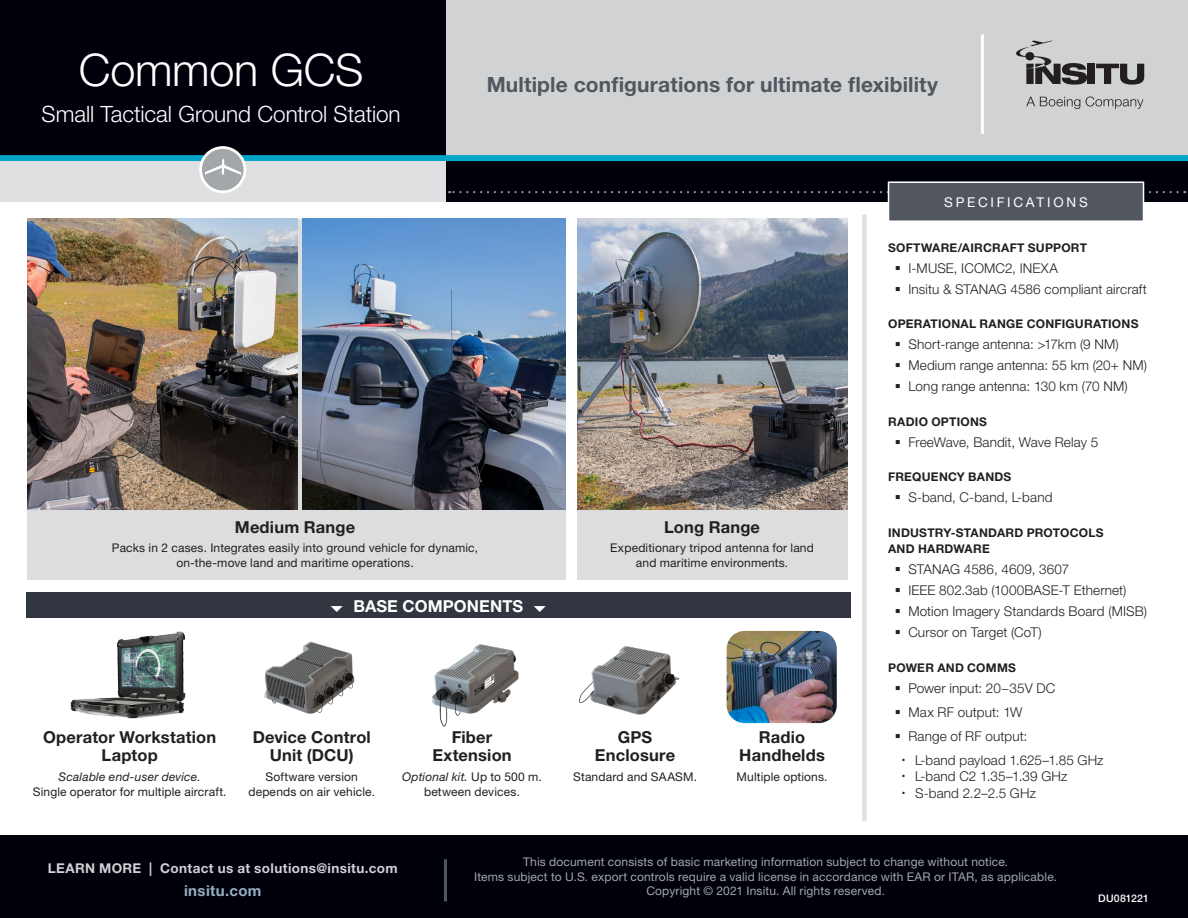
<style>
.page{position:relative;width:1188px;height:918px;background:#fff}
.page>*{position:absolute;margin:0;border:0;box-sizing:border-box;transform-origin:0 0}
.LgCard_Title{font:300 45px "Helvetica Neue LT Std";letter-spacing:-.005em;color:#fff}
.LgCard_Subtitle{font:300 22.5px "Helvetica Neue LT Std";letter-spacing:-.005em;color:#fff}
.LgCard_TopBar_Headli{font:700 21px "Helvetica Neue LT Std";letter-spacing:.005em;color:#52565f}
.LgCard_caption1{font:700 16.5px/18px "Helvetica Neue LT Std";letter-spacing:.01em;color:#231f20;text-align:center}
.LgCard_Side2_IntroPa{font:700 16.5px "Helvetica Neue LT Std";letter-spacing:.005em;color:#fff}
.t1{font:700 15px "Helvetica Neue LT Std";letter-spacing:.025em;color:#96afc2}
.t2{font:300 13.5px "Helvetica Neue LT Std";letter-spacing:.01em;color:#231f20}
.t3{font:700 13.5px "Helvetica Neue LT Std";letter-spacing:.03em;color:#d1d2d4}
.Inside_Main_headings{font:13.5px "Helvetica Neue LT Std";letter-spacing:.205em;color:#fff}
.LgCard_caption2{font:12px/15px "Helvetica Neue LT Std";letter-spacing:.015em;color:#231f20;text-align:center}
.t4{font:12px/14.2px "Helvetica Neue LT Std";letter-spacing:.015em;color:#a3a7a9;text-align:center}
.LgCard_SpecsList_Sub{font:700 12px/16.5px "Helvetica Neue LT Std";letter-spacing:.02em;color:#231f20}
.Footer_Control_Numbe{font:500 10.5px "Helvetica Neue LT Std";letter-spacing:.02em;color:#fff}
.s1{font-style:italic}
</style>
<div class="page">
<div style="left:446px;top:0;width:742px;height:155px;background:#d1d2d4"></div>
<div style="left:0;top:836px;width:1188px;height:82px;background:#00000b"></div>
<div style="left:0;top:0;width:446px;height:155px;background:#00000b"></div>
<svg style="left:1026px;top:97px;width:54px;height:12px"></svg>
<svg style="left:1086px;top:96px;width:57px;height:13px"></svg>
<div style="left:1088px;top:64px;width:7px;height:20px;background:#231f20"></div>
<svg style="left:1096px;top:64px;width:48px;height:21px"></svg>
<svg style="left:1016px;top:40px;width:71px;height:45px"></svg>
<div style="left:446px;top:161px;width:742px;height:40px;background:#00000b"></div>
<div style="left:0;top:155px;width:1188px;height:6px;background:#00a5c8"></div>
<svg style="left:449px;top:191px;width:729px;height:2px"></svg>
<hr style="left:981px;top:34px;width:3px;height:100px;background:#fff">
<hr style="left:444px;top:859px;width:3px;height:43px;background:#52565f">
<div style="left:577px;top:510px;width:271px;height:70px;background:#dcdddf"></div>
<div style="left:28px;top:219px;width:538px;height:361px;background:#dcdddf"></div>
<div style="left:0;top:161px;width:446px;height:40px;background:#dfe0e1"></div>
<div style="left:889px;top:182px;width:255px;height:39px;background:#52565f"></div>
<div style="left:888px;top:181px;width:256px;height:41px;border:2px solid #fff"></div>
<img style="left:264px;top:641px;width:91px;height:73px">
<img style="left:71px;top:631px;width:115px;height:88px">
<div style="left:26px;top:592px;width:825px;height:26px;background:#323640"></div>
<img style="left:432px;top:644px;width:87px;height:83px">
<img style="left:578px;top:646px;width:102px;height:69px">
<img style="left:727px;top:631px;width:110px;height:92px">
<img style="left:577px;top:219px;width:270px;height:291px">
<img style="left:303px;top:219px;width:263px;height:291px">
<div style="left:862px;top:214px;width:5px;height:607px;background:#dfe0e1"></div>
<div style="left:201px;top:148px;width:44px;height:44px;background:#a3a7a9;border-radius:50%"></div>
<svg style="left:205px;top:158px;width:36px;height:17px"></svg>
<div style="left:199px;top:146px;width:47px;height:47px;border:3px solid #fff;border-radius:50%"></div>
<img style="left:28px;top:219px;width:270px;height:291px">
<p class="LgCard_Title" style="left:79px;top:42px;width:286px">Common GCS</p>
<p class="LgCard_Subtitle" style="left:42px;top:100px;width:361px">Small Tactical Ground Control Station</p>
<p class="LgCard_TopBar_Headli" style="left:487px;top:71px;width:453px">Multiple configurations for ultimate flexibility</p>
<p class="Inside_Main_headings" style="left:944px;top:194px;width:145px">SPECIFICATIONS</p>
<p class="LgCard_caption1" style="left:235px;top:517px;width:122px">Medium Range</p>
<p class="LgCard_caption2" style="left:112px;top:540px;width:368px">Packs in 2 cases. Integrates easily into ground vehicle for dynamic, on-the-move land and maritime operations.</p>
<p class="LgCard_Side2_IntroPa" style="left:353px;top:595px;width:171px">BASE COMPONENTS</p>
<p class="LgCard_caption1" style="left:664px;top:517px;width:98px">Long Range</p>
<p class="LgCard_caption2" style="left:610px;top:540px;width:205px">Expeditionary tripod antenna for land and maritime environments.</p>
<p class="LgCard_caption1" style="left:43px;top:728px;width:175px">Operator Workstation<br>Laptop</p>
<p class="LgCard_caption2" style="left:33px;top:769px;width:195px"><span class="s1">Scalable end-user device.<br></span>Single operator for multiple aircraft.</p>
<p class="LgCard_caption1" style="left:253px;top:728px;width:120px">Device Control<br>Unit (DCU)</p>
<p class="LgCard_caption2" style="left:248px;top:769px;width:128px">Software version depends on air vehicle.</p>
<p class="LgCard_caption1" style="left:432px;top:728px;width:81px">Fiber<br>Extension</p>
<p class="LgCard_caption2" style="left:402px;top:769px;width:141px"><span class="s1">Optional kit.</span> Up to 500 m. between devices.</p>
<p class="LgCard_caption1" style="left:595px;top:728px;width:82px">GPS<br>Enclosure</p>
<p class="LgCard_caption2" style="left:573px;top:769px;width:126px">Standard and SAASM.</p>
<p class="LgCard_caption1" style="left:739px;top:728px;width:87px">Radio<br>Handhelds</p>
<p class="LgCard_caption2" style="left:737px;top:769px;width:92px">Multiple options.</p>
<p class="LgCard_SpecsList_Sub" style="left:888px;top:239px;width:200px">SOFTWARE/AIRCRAFT SUPPORT</p>
<p class="t2" style="left:908px;top:260px;width:151px">I-MUSE, ICOMC2, INEXA</p>
<p class="t2" style="left:908px;top:281px;width:240px">Insitu &amp; STANAG 4586 compliant aircraft</p>
<p class="LgCard_SpecsList_Sub" style="left:888px;top:315px;width:252px">OPERATIONAL RANGE CONFIGURATIONS</p>
<p class="t2" style="left:908px;top:336px;width:212px">Short-range antenna: &gt;17km (9 NM)</p>
<p class="t2" style="left:908px;top:357px;width:240px">Medium range antenna: 55 km (20+ NM)</p>
<p class="t2" style="left:908px;top:378px;width:221px">Long range antenna: 130 km (70 NM)</p>
<p class="LgCard_SpecsList_Sub" style="left:888px;top:413px;width:100px">RADIO OPTIONS</p>
<p class="t2" style="left:908px;top:434px;width:191px">FreeWave, Bandit, Wave Relay 5</p>
<p class="LgCard_SpecsList_Sub" style="left:888px;top:468px;width:125px">FREQUENCY BANDS</p>
<p class="t2" style="left:908px;top:489px;width:146px">S-band, C-band, L-band</p>
<p class="LgCard_SpecsList_Sub" style="left:888px;top:524px;width:217px">INDUSTRY-STANDARD PROTOCOLS<br>AND HARDWARE</p>
<p class="t2" style="left:908px;top:561px;width:162px">STANAG 4586, 4609, 3607</p>
<p class="t2" style="left:908px;top:582px;width:220px">IEEE 802.3ab (1000BASE-T Ethernet)</p>
<p class="t2" style="left:908px;top:603px;width:240px">Motion Imagery Standards Board (MISB)</p>
<p class="t2" style="left:908px;top:624px;width:135px">Cursor on Target (CoT)</p>
<p class="LgCard_SpecsList_Sub" style="left:888px;top:659px;width:129px">POWER AND COMMS</p>
<p class="t2" style="left:908px;top:680px;width:148px">Power input: 20−35V DC</p>
<p class="t2" style="left:908px;top:704px;width:115px">Max RF output: 1W</p>
<p class="t2" style="left:908px;top:728px;width:120px">Range of RF output:</p>
<p class="t2" style="left:915px;top:752px;width:190px">L-band payload 1.625–1.85 GHz</p>
<p class="t2" style="left:915px;top:768px;width:154px">L-band C2 1.35–1.39 GHz</p>
<p class="t2" style="left:915px;top:785px;width:122px">S-band 2.2–2.5 GHz</p>
<p class="t3" style="left:48px;top:859px;width:351px">LEARN MORE | Contact us at solutions@insitu.com</p>
<p class="t1" style="left:184px;top:881px;width:79px">insitu.com</p>
<p class="t4" style="left:474px;top:855px;width:584px">This document consists of basic marketing information subject to change without notice.<br>Items subject to U.S. export controls require a valid license in accordance with EAR or ITAR, as applicable.<br>Copyright © 2021 Insitu. All rights reserved.</p>
<p class="Footer_Control_Numbe" style="left:1098px;top:892px;width:52px">DU081221</p>
</div>
